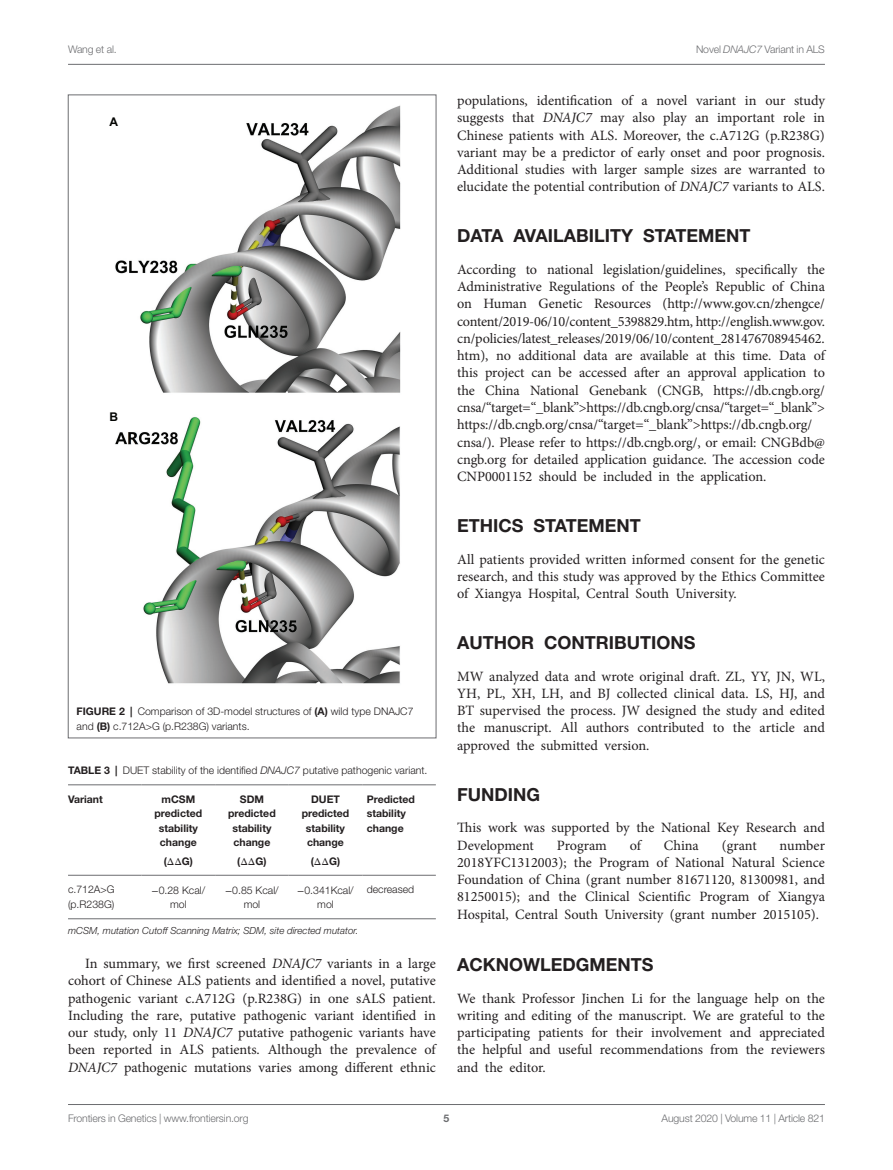
<style>
.page{position:relative;width:893px;height:1170px;background:#fff}
.page>*{position:absolute;margin:0;border:0;box-sizing:border-box;transform-origin:0 0}
.HEAD_1{font:700 18px "Helvetica Neue LT Std";color:#231f20}
.TEXT_FLUSH{font:14.25px/17.2px "Minion Pro";letter-spacing:-.01em;color:#231f20;text-align:justify}
.TEXT{font:14.25px/17.2px "Minion Pro";color:#231f20;text-align:justify}
.t1{font:700 12px "Arial";color:#040503}
.TB_CH{font:700 10.5px/14.2px "Helvetica Neue LT Std";color:#231f20;text-align:center}
.t2{font:300 10.5px "Helvetica Neue LT Std";letter-spacing:-.015em;color:#6c6d70}
.FIG_LEG{font:300 10.5px/14.2px "Helvetica Neue LT Std";color:#231f20}
.TT_NO_RULE{font:300 10.5px "Helvetica Neue LT Std";color:#231f20}
.TB_TX{font:300 10.5px/14.2px "Helvetica Neue LT Std";color:#231f20;text-align:center}
.t3{font:700 10.5px "Helvetica Neue LT Std";color:#6c6d70}
.TFN{font:italic 300 9.75px "Helvetica Neue LT Std";color:#231f20}
.s1{font-style:italic}
.s2{font-weight:700}
.s3{font-family:"STIX General";font-weight:400}
</style>
<div class="page">
<hr style="left:68px;top:64px;width:757px;height:1px;background:#6c6d70">
<hr style="left:68px;top:1104px;width:757px;height:1px;background:#6c6d70">
<hr style="left:68px;top:918px;width:368px;height:1px;background:#6c6d70">
<hr style="left:142px;top:784px;width:73px;height:1px;background:#6c6d70">
<hr style="left:142px;top:874px;width:73px;height:1px;background:#6c6d70">
<hr style="left:215px;top:784px;width:74px;height:1px;background:#6c6d70">
<hr style="left:215px;top:874px;width:74px;height:1px;background:#6c6d70">
<hr style="left:289px;top:784px;width:73px;height:1px;background:#6c6d70">
<hr style="left:289px;top:874px;width:73px;height:1px;background:#6c6d70">
<hr style="left:362px;top:784px;width:74px;height:1px;background:#6c6d70">
<hr style="left:362px;top:874px;width:74px;height:1px;background:#6c6d70">
<hr style="left:68px;top:784px;width:74px;height:1px;background:#6c6d70">
<hr style="left:68px;top:874px;width:74px;height:1px;background:#6c6d70">
<img style="left:115px;top:105px;width:286px;height:579px">
<p class="t2" style="left:68px;top:42px;width:50px">Wang et al.</p>
<p class="t2" style="left:696px;top:42px;width:130px">Novel <span class="s1">DNAJC7</span> Variant in ALS</p>
<p class="t1" style="left:109px;top:113px;width:10px">A</p>
<p class="t1" style="left:109px;top:408px;width:10px">B</p>
<p class="FIG_LEG" style="left:77px;top:704px;width:338px"><span class="s2">FIGURE 2 |</span> Comparison of 3D-model structures of <span class="s2">(A)</span> wild type DNAJC7 and <span class="s2">(B)</span> c.712A&gt;G (p.R238G) variants.</p>
<p class="TT_NO_RULE" style="left:68px;top:764px;width:361px"><span class="s2">TABLE 3 |</span> DUET stability of the identified <span class="s1">DNAJC7</span> putative pathogenic variant.</p>
<p class="TB_CH" style="left:68px;top:791px;width:36px">Variant</p>
<p class="TB_CH" style="left:155px;top:791px;width:49px">mCSM predicted stability change</p>
<p class="TB_CH" style="left:164px;top:853px;width:31px">(<span class="s3">ΔΔ</span>G)</p>
<p class="TB_CH" style="left:228px;top:791px;width:49px">SDM predicted stability change</p>
<p class="TB_CH" style="left:237px;top:853px;width:31px">(<span class="s3">ΔΔ</span>G)</p>
<p class="TB_CH" style="left:302px;top:791px;width:49px">DUET predicted stability change</p>
<p class="TB_CH" style="left:311px;top:853px;width:31px">(<span class="s3">ΔΔ</span>G)</p>
<p class="TB_CH" style="left:367px;top:791px;width:50px;text-align:left">Predicted stability change</p>
<p class="TB_TX" style="left:68px;top:882px;width:48px;text-align:left">c.712A&gt;G (p.R238G)</p>
<p class="TB_TX" style="left:152px;top:882px;width:55px"><span class="s3">−</span>0.28 Kcal/ mol</p>
<p class="TB_TX" style="left:225px;top:882px;width:55px"><span class="s3">−</span>0.85 Kcal/ mol</p>
<p class="TB_TX" style="left:297px;top:882px;width:58px"><span class="s3">−</span>0.341Kcal/ mol</p>
<p class="TB_TX" style="left:367px;top:882px;width:49px">decreased</p>
<p class="TFN" style="left:68px;top:924px;width:292px">mCSM, mutation Cutoff Scanning Matrix; SDM, site directed mutator.</p>
<p class="TEXT" style="left:68px;top:954px;width:369px;text-indent:17px">In summary, we first screened <span class="s1">DNAJC7</span> variants in a large cohort of Chinese ALS patients and identified a novel, putative pathogenic variant c.A712G (p.R238G) in one sALS patient.<br>Including the rare, putative pathogenic variant identified in our study, only 11 <span class="s1">DNAJC7</span> putative pathogenic variants have been reported in ALS patients. Although the prevalence of <span class="s1">DNAJC7</span> pathogenic mutations varies among different ethnic</p>
<p class="TEXT" style="left:457px;top:92px;width:369px">populations, identification of a novel variant in our study suggests that <span class="s1">DNAJC7</span> may also play an important role in Chinese patients with ALS. Moreover, the c.A712G (p.R238G) variant may be a predictor of early onset and poor prognosis.<br>Additional studies with larger sample sizes are warranted to elucidate the potential contribution of <span class="s1">DNAJC7</span> variants to ALS.</p>
<p class="HEAD_1" style="left:457px;top:225px;width:295px">DATA AVAILABILITY STATEMENT</p>
<p class="TEXT_FLUSH" style="left:457px;top:261px;width:369px;text-align:left">According to national legislation/guidelines, specifically the Administrative Regulations of the People’s Republic of China on Human Genetic Resources (http://www.gov.cn/zhengce/ content/2019-06/10/content_5398829.htm, http://english.www.gov. cn/policies/latest_releases/2019/06/10/content_281476708945462. htm), no additional data are available at this time. Data of this project can be accessed after an approval application to the China National Genebank (CNGB, https://db.cngb.org/ cnsa/“target=“_blank”&gt;https://db.cngb.org/cnsa/“target=“_blank”&gt; https://db.cngb.org/cnsa/“target=“_blank”&gt;https://db.cngb.org/ cnsa/). Please refer to https://db.cngb.org/, or email: CNGBdb@ cngb.org for detailed application guidance. The accession code CNP0001152 should be included in the application.</p>
<p class="HEAD_1" style="left:457px;top:514px;width:185px">ETHICS STATEMENT</p>
<p class="TEXT_FLUSH" style="left:457px;top:550px;width:369px">All patients provided written informed consent for the genetic research, and this study was approved by the Ethics Committee of Xiangya Hospital, Central South University.</p>
<p class="HEAD_1" style="left:457px;top:631px;width:240px">AUTHOR CONTRIBUTIONS</p>
<p class="TEXT_FLUSH" style="left:457px;top:667px;width:369px">MW analyzed data and wrote original draft. ZL, YY, JN, WL, YH, PL, XH, LH, and BJ collected clinical data. LS, HJ, and BT supervised the process. JW designed the study and edited the manuscript. All authors contributed to the article and approved the submitted version.</p>
<p class="HEAD_1" style="left:457px;top:783px;width:84px">FUNDING</p>
<p class="TEXT_FLUSH" style="left:457px;top:819px;width:369px">This work was supported by the National Key Research and<br>Development</p>
<p class="TEXT_FLUSH" style="left:457px;top:836px;width:369px;text-indent:322px">number 2018YFC1312003); the Program of National Natural Science Foundation of China (grant number 81671120, 81300981, and 81250015); and the Clinical Scientific Program of Xiangya Hospital, Central South University (grant number 2015105).</p>
<p class="HEAD_1" style="left:457px;top:953px;width:198px">ACKNOWLEDGMENTS</p>
<p class="TEXT_FLUSH" style="left:457px;top:989px;width:369px">We thank Professor Jinchen Li for the language help on the writing and editing of the manuscript. We are grateful to the participating patients for their involvement and appreciated the helpful and useful recommendations from the reviewers and the editor.</p>
<p class="TEXT_FLUSH" style="left:557px;top:836px;width:52px">Program</p>
<p class="TEXT_FLUSH" style="left:630px;top:836px;width:13px">of</p>
<p class="TEXT_FLUSH" style="left:664px;top:836px;width:36px">China</p>
<p class="TEXT_FLUSH" style="left:722px;top:836px;width:36px">(grant</p>
<p class="t2" style="left:68px;top:1111px;width:182px">Frontiers in Genetics | www.frontiersin.org</p>
<p class="t3" style="left:444px;top:1111px;width:7px">5</p>
<p class="t2" style="left:662px;top:1111px;width:165px">August 2020 | Volume 11 | Article 821</p>
</div>
